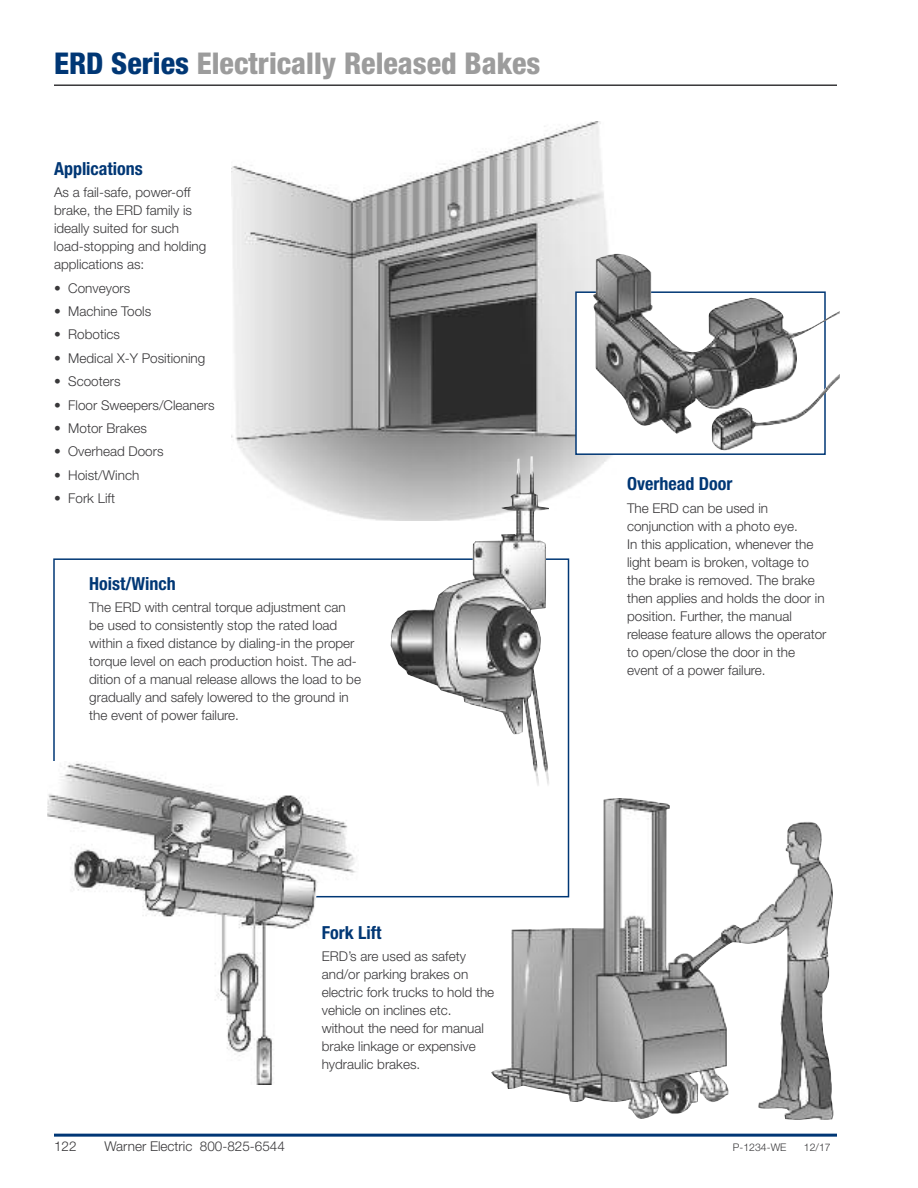
<style>
.page{position:relative;width:918px;height:1188px;background:#fff}
.page>*{position:absolute;margin:0;border:0;box-sizing:border-box;transform-origin:0 0}
.t1{font:800 condensed 30px "Helvetica Neue LT Std";color:#9c9c9c}
.t2{font:700 condensed 18px "Helvetica Neue LT Std";color:#003775}
.t3{font:300 13.5px/18px "Helvetica Neue LT Std";color:#39383a}
.t4{font:300 10.5px "Helvetica Neue LT Std";color:#39383a}
.s1{color:#003775}
</style>
<div class="page">
<hr style="left:54px;top:1134px;width:783px;height:3px;background:#003775">
<hr style="left:54px;top:84px;width:783px;height:2px;background:#39383a">
<img style="left:232px;top:122px;width:380px;height:399px">
<div style="left:577px;top:293px;width:247px;height:160px;background:#fff"></div>
<div style="left:575px;top:291px;width:251px;height:164px;border:2px solid #003775"></div>
<img style="left:593px;top:253px;width:247px;height:198px">
<img style="left:491px;top:798px;width:342px;height:322px">
<img style="left:47px;top:763px;width:311px;height:322px">
<img style="left:391px;top:456px;width:159px;height:330px">
<h1 class="t1" style="left:54px;top:53px;width:488px"><span class="s1">ERD Series</span> Electrically Released Bakes</h1>
<h2 class="t2" style="left:54px;top:162px;width:90px">Applications</h2>
<p class="t3" style="left:54px;top:185px;width:154px">As a fail-safe, power-off brake, the ERD family is ideally suited for such load-stopping and holding applications as:</p>
<p class="t3" style="left:54px;top:280px;width:78px">• Conveyors</p>
<p class="t3" style="left:54px;top:303px;width:99px">• Machine Tools</p>
<p class="t3" style="left:54px;top:327px;width:68px">• Robotics</p>
<p class="t3" style="left:54px;top:350px;width:153px">• Medical X-Y Positioning</p>
<p class="t3" style="left:54px;top:374px;width:68px">• Scooters</p>
<p class="t3" style="left:54px;top:397px;width:162px">• Floor Sweepers/Cleaners</p>
<p class="t3" style="left:54px;top:420px;width:95px">• Motor Brakes</p>
<p class="t3" style="left:54px;top:444px;width:111px">• Overhead Doors</p>
<p class="t3" style="left:54px;top:467px;width:87px">• Hoist/Winch</p>
<p class="t3" style="left:54px;top:491px;width:63px">• Fork Lift</p>
<h2 class="t2" style="left:89px;top:577px;width:88px">Hoist/Winch</h2>
<p class="t3" style="left:89px;top:600px;width:273px">The ERD with central torque adjustment can be used to consistently stop the rated load within a fixed distance by dialing-in the proper torque level on each production hoist. The ad&shy;dition of a manual release allows the load to be gradually and safely lowered to the ground in the event of power failure.</p>
<h2 class="t2" style="left:322px;top:926px;width:61px">Fork Lift</h2>
<p class="t3" style="left:322px;top:949px;width:174px">ERD’s are used as safety and/or parking brakes on electric fork trucks to hold the vehicle on inclines etc. without the need for manual brake linkage or expensive hydraulic brakes.</p>
<h2 class="t2" style="left:627px;top:477px;width:107px">Overhead Door</h2>
<p class="t3" style="left:627px;top:500px;width:201px">The ERD can be used in conjunction with a photo eye.<br>In this application, whenever the light beam is broken, voltage to the brake is removed. The brake then applies and holds the door in position. Further, the manual release feature allows the operator to open/close the door in the event of a power failure.</p>
<p class="t3" style="left:54px;top:1138px;width:24px">122</p>
<p class="t3" style="left:105px;top:1138px;width:182px">Warner Electric 800-825-6544</p>
<p class="t4" style="left:733px;top:1143px;width:55px">P-1234-WE</p>
<p class="t4" style="left:804px;top:1143px;width:28px">12/17</p>
</div>
